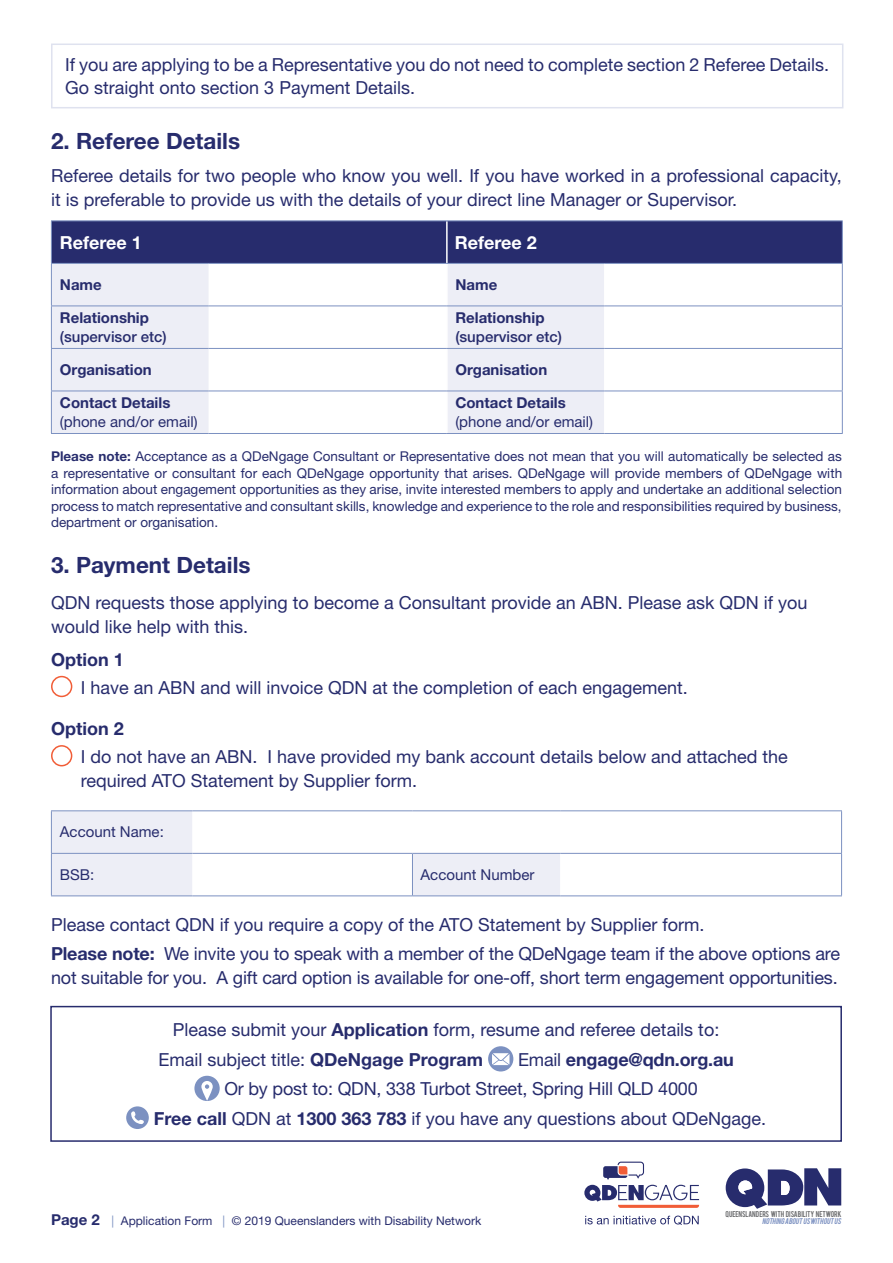
<style>
.page{position:relative;width:893px;height:1263px;background:#fff}
.page>*{position:absolute;margin:0;border:0;box-sizing:border-box;transform-origin:0 0}
.t1{font:700 22.5px "Helvetica Neue LT Std";color:#272c6d}
.t2{font:18px/24px "Helvetica Neue LT Std";color:#272c6d}
.t3{font:700 18px "Helvetica Neue LT Std";letter-spacing:-.005em;color:#272c6d}
.t4{font:700 18px "Helvetica Neue LT Std";color:#fff}
.t5{font:700 15px "Helvetica Neue LT Std";color:#272c6d}
.t6{font:15px "Helvetica Neue LT Std";color:#272c6d}
.t7{font:500 15px "Helvetica Neue LT Std";color:#272c6d}
.t8{font:13.5px/16.5px "Helvetica Neue LT Std";color:#272c6d;text-align:justify}
.t9{font:12px "Helvetica Neue LT Std";color:#272c6d}
.t10{font:6.6px "Bebas";letter-spacing:-.005em;color:#6d6e70}
.t11{font:italic 6.6px "Bebas";color:#7c91c1}
.s1{font-weight:700}
.s2{font-weight:400}
.s3{font-weight:700;font-size:15px}
.s4{color:#7c91c1}
</style>
<div class="page">
<div style="left:51px;top:44px;width:792px;height:64px;border:2px solid #dfe2ef"></div>
<div style="left:52px;top:221px;width:790px;height:42px;background:#272c6d"></div>
<div style="left:52px;top:264px;width:157px;height:169px;background:#edeef6"></div>
<svg style="left:209px;top:264px;width:633px;height:169px"></svg>
<hr style="left:446px;top:221px;width:2px;height:42px;background:#fff">
<hr style="left:446px;top:264px;width:2px;height:42px;background:#fff">
<hr style="left:446px;top:306px;width:2px;height:42px;background:#fff">
<hr style="left:446px;top:349px;width:2px;height:42px;background:#fff">
<hr style="left:446px;top:391px;width:2px;height:42px;background:#fff">
<hr style="left:51px;top:306px;width:158px;height:1px;background:#7c91c1">
<hr style="left:209px;top:306px;width:238px;height:1px;background:#7c91c1">
<hr style="left:447px;top:306px;width:157px;height:1px;background:#7c91c1">
<hr style="left:604px;top:306px;width:239px;height:1px;background:#7c91c1">
<hr style="left:51px;top:348px;width:158px;height:1px;background:#7c91c1">
<hr style="left:209px;top:348px;width:238px;height:1px;background:#7c91c1">
<hr style="left:447px;top:348px;width:157px;height:1px;background:#7c91c1">
<hr style="left:604px;top:348px;width:239px;height:1px;background:#7c91c1">
<hr style="left:51px;top:391px;width:158px;height:1px;background:#7c91c1">
<hr style="left:209px;top:391px;width:238px;height:1px;background:#7c91c1">
<hr style="left:447px;top:391px;width:157px;height:1px;background:#7c91c1">
<hr style="left:604px;top:391px;width:239px;height:1px;background:#7c91c1">
<hr style="left:51px;top:433px;width:158px;height:1px;background:#7c91c1">
<hr style="left:209px;top:433px;width:238px;height:1px;background:#7c91c1">
<hr style="left:447px;top:433px;width:157px;height:1px;background:#7c91c1">
<hr style="left:604px;top:433px;width:239px;height:1px;background:#7c91c1">
<hr style="left:51px;top:220px;width:158px;height:1px;background:#7c91c1">
<hr style="left:51px;top:221px;width:1px;height:42px;background:#7c91c1">
<hr style="left:209px;top:220px;width:238px;height:1px;background:#7c91c1">
<hr style="left:447px;top:220px;width:157px;height:1px;background:#7c91c1">
<hr style="left:604px;top:220px;width:239px;height:1px;background:#7c91c1">
<hr style="left:842px;top:221px;width:1px;height:42px;background:#7c91c1">
<hr style="left:51px;top:263px;width:158px;height:1px;background:#7c91c1">
<hr style="left:51px;top:264px;width:1px;height:42px;background:#7c91c1">
<hr style="left:209px;top:263px;width:238px;height:1px;background:#7c91c1">
<hr style="left:447px;top:263px;width:157px;height:1px;background:#7c91c1">
<hr style="left:604px;top:263px;width:239px;height:1px;background:#7c91c1">
<hr style="left:842px;top:264px;width:1px;height:42px;background:#7c91c1">
<hr style="left:51px;top:306px;width:1px;height:42px;background:#7c91c1">
<hr style="left:842px;top:306px;width:1px;height:42px;background:#7c91c1">
<hr style="left:51px;top:349px;width:1px;height:42px;background:#7c91c1">
<hr style="left:842px;top:349px;width:1px;height:42px;background:#7c91c1">
<hr style="left:51px;top:391px;width:1px;height:42px;background:#7c91c1">
<hr style="left:842px;top:391px;width:1px;height:42px;background:#7c91c1">
<div style="left:51px;top:676px;width:21px;height:21px;border:2px solid #f15d37;border-radius:50%"></div>
<div style="left:51px;top:745px;width:21px;height:21px;border:2px solid #f15d37;border-radius:50%"></div>
<div style="left:52px;top:811px;width:140px;height:84px;background:#edeef6"></div>
<svg style="left:192px;top:811px;width:649px;height:84px"></svg>
<hr style="left:51px;top:810px;width:141px;height:1px;background:#7c91c1">
<hr style="left:192px;top:810px;width:220px;height:1px;background:#7c91c1">
<hr style="left:412px;top:810px;width:148px;height:1px;background:#7c91c1">
<hr style="left:560px;top:810px;width:282px;height:1px;background:#7c91c1">
<hr style="left:51px;top:853px;width:141px;height:1px;background:#7c91c1">
<hr style="left:192px;top:853px;width:220px;height:1px;background:#7c91c1">
<hr style="left:412px;top:853px;width:148px;height:1px;background:#7c91c1">
<hr style="left:560px;top:853px;width:282px;height:1px;background:#7c91c1">
<hr style="left:51px;top:895px;width:141px;height:1px;background:#7c91c1">
<hr style="left:192px;top:895px;width:220px;height:1px;background:#7c91c1">
<hr style="left:412px;top:895px;width:148px;height:1px;background:#7c91c1">
<hr style="left:560px;top:895px;width:282px;height:1px;background:#7c91c1">
<hr style="left:51px;top:811px;width:1px;height:42px;background:#7c91c1">
<hr style="left:841px;top:811px;width:1px;height:42px;background:#7c91c1">
<hr style="left:51px;top:854px;width:1px;height:41px;background:#7c91c1">
<hr style="left:412px;top:854px;width:1px;height:41px;background:#7c91c1">
<hr style="left:841px;top:854px;width:1px;height:41px;background:#7c91c1">
<div style="left:488px;top:1046px;width:25px;height:25px;background:#7c91c1;border-radius:50%"></div>
<svg style="left:492px;top:1053px;width:17px;height:12px"></svg>
<div style="left:194px;top:1076px;width:26px;height:25px;background:#7c91c1;border-radius:50%"></div>
<svg style="left:201px;top:1081px;width:12px;height:20px"></svg>
<div style="left:126px;top:1106px;width:23px;height:23px;background:#7c91c1;border-radius:50%"></div>
<svg style="left:131px;top:1111px;width:13px;height:13px"></svg>
<div style="left:50px;top:1006px;width:792px;height:136px;border:2px solid #272c6d"></div>
<svg style="left:584px;top:1161px;width:115px;height:47px"></svg>
<svg style="left:585px;top:1215px;width:114px;height:10px"></svg>
<svg style="left:726px;top:1168px;width:115px;height:41px"></svg>
<p class="t2" style="left:65px;top:53px;width:765px;line-height:22.5px">If you are applying to be a Representative you do not need to complete section 2 Referee Details.<br>Go straight onto section 3 Payment Details.</p>
<p class="t1" style="left:51px;top:128px;width:191px">2. Referee Details</p>
<p class="t2" style="left:51px;top:163px;width:792px">Referee details for two people who know you well. If you have worked in a professional capacity, it is preferable to provide us with the details of your direct line Manager or Supervisor.</p>
<p class="t4" style="left:60px;top:231px;width:84px">Referee 1</p>
<p class="t4" style="left:455px;top:231px;width:84px">Referee 2</p>
<p class="t5" style="left:60px;top:275px;width:43px">Name</p>
<p class="t5" style="left:455px;top:275px;width:43px">Name</p>
<p class="t5" style="left:60px;top:308px;width:91px">Relationship</p>
<p class="t7" style="left:60px;top:328px;width:108px">(supervisor etc)</p>
<p class="t5" style="left:455px;top:308px;width:91px">Relationship</p>
<p class="t7" style="left:455px;top:328px;width:108px">(supervisor etc)</p>
<p class="t5" style="left:60px;top:360px;width:93px">Organisation</p>
<p class="t5" style="left:455px;top:360px;width:93px">Organisation</p>
<p class="t5" style="left:60px;top:393px;width:112px">Contact Details</p>
<p class="t6" style="left:60px;top:413px;width:139px">(phone and/or email)</p>
<p class="t5" style="left:455px;top:393px;width:112px">Contact Details</p>
<p class="t6" style="left:455px;top:413px;width:139px">(phone and/or email)</p>
<p class="t8" style="left:51px;top:448px;width:793px"><span class="s1">Please note:</span> Acceptance as a QDeNgage Consultant or Representative does not mean that you will automatically be selected as a representative or consultant for each QDeNgage opportunity that arises. QDeNgage will provide members of QDeNgage with information about engagement opportunities as they arise, invite interested members to apply and undertake an additional selection process to match representative and consultant skills, knowledge and experience to the role and responsibilities required by business, department or organisation.</p>
<p class="t1" style="left:51px;top:551px;width:201px">3. Payment Details</p>
<p class="t2" style="left:51px;top:591px;width:758px">QDN requests those applying to become a Consultant provide an ABN. Please ask QDN if you would like help with this.</p>
<p class="t3" style="left:51px;top:648px;width:74px">Option 1</p>
<p class="t2" style="left:81px;top:675px;width:609px">I have an ABN and will invoice QDN at the completion of each engagement.</p>
<p class="t3" style="left:51px;top:718px;width:74px">Option 2</p>
<p class="t2" style="left:81px;top:745px;width:708px">I do not have an ABN. I have provided my bank account details below and attached the required ATO Statement by Supplier form.</p>
<p class="t6" style="left:60px;top:823px;width:105px">Account Name:</p>
<p class="t6" style="left:60px;top:866px;width:36px">BSB:</p>
<p class="t6" style="left:421px;top:866px;width:115px">Account Number</p>
<p class="t2" style="left:51px;top:910px;width:791px;line-height:28.2px">Please contact QDN if you require a copy of the ATO Statement by Supplier form.<br><span class="s1">Please note:</span> We invite you to speak with a member of the QDeNgage team if the above options are</p>
<p class="t2" style="left:51px;top:965px;width:788px">not suitable for you. A gift card option is available for one-off, short term engagement opportunities.</p>
<p class="t2" style="left:158px;top:1014px;width:562px;line-height:29.5px;text-indent:15px">Please submit your <span class="s1">Application</span> form, resume and referee details to:<br>Email subject title: <span class="s1">QDeNgage Program</span></p>
<p class="t3" style="left:518px;top:1048px;width:217px"><span class="s2">Email</span> engage@qdn.org.au</p>
<p class="t2" style="left:224px;top:1076px;width:475px">Or by post to: QDN, 338 Turbot Street, Spring Hill QLD 4000</p>
<p class="t2" style="left:154px;top:1106px;width:614px"><span class="s1">Free call</span> QDN at <span class="s1">1300 363 783</span> if you have any questions about QDeNgage.</p>
<p class="t9" style="left:51px;top:1213px;width:432px"><span class="s3">Page 2</span> <span class="s4">|</span> Application Form <span class="s4">|</span> © 2019 Queenslanders with Disability Network</p>
<p class="t10" style="left:726px;top:1209px;width:117px">QUEENSLANDERS WITH DISABILITY NETWORK</p>
<p class="t11" style="left:762px;top:1216px;width:82px">NOTHINGABOUTUSWITHOUTUS</p>
</div>
